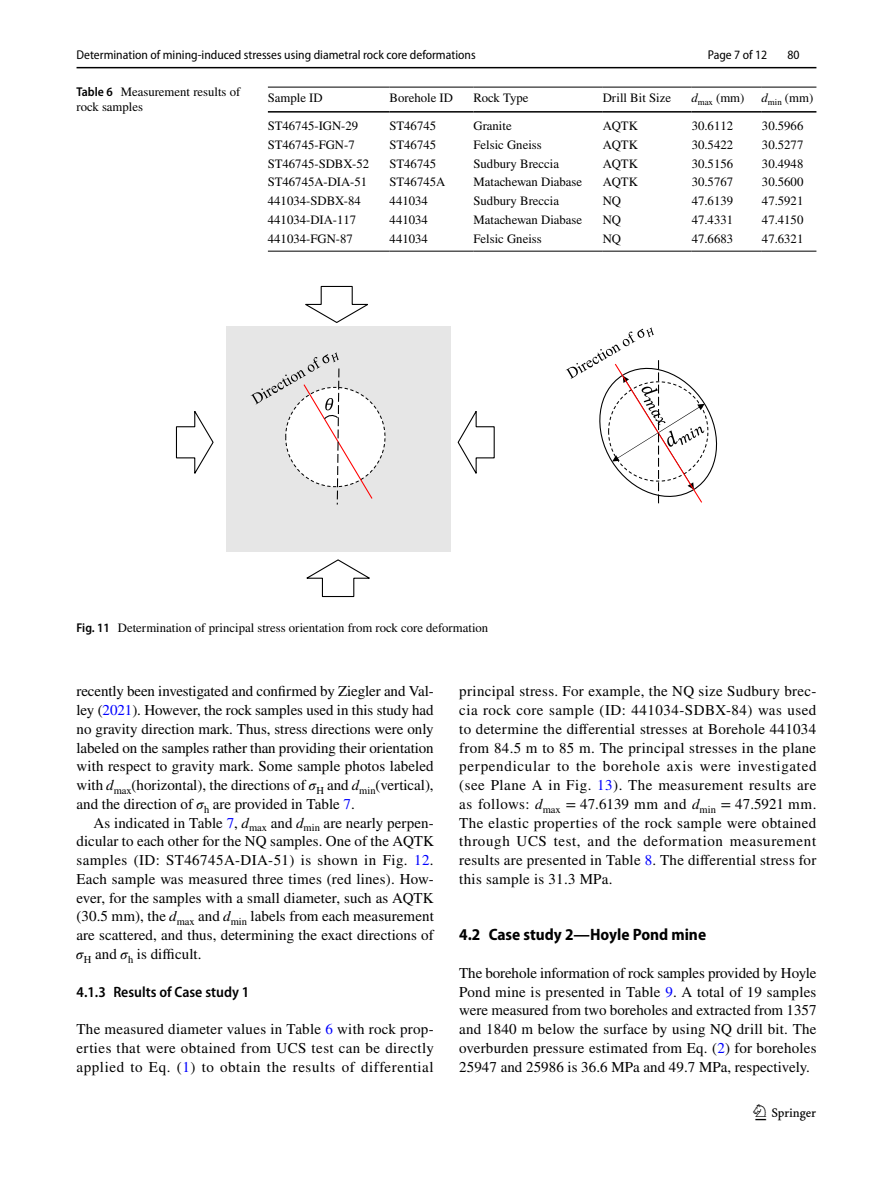
<style>
.page{position:relative;width:893px;height:1187px;background:#fff}
.page>*{position:absolute;margin:0;border:0;box-sizing:border-box;transform-origin:0 0}
.t1{font:22.5px "Springnew Regular 3";color:#000}
.t2{font:700 semi-condensed 16.5px "Myriad Pro";color:#000}
.t3{font:15px/18.8px "STIX";letter-spacing:.005em;color:#000;text-align:justify}
.t4{font:600 semi-condensed 15px "Myriad Pro";color:#000}
.t5{font:12.75px/15px "STIX";color:#000}
.t6{font:semi-condensed 12.75px "Myriad Pro";color:#000}
.s1{font-family:"Myriad Pro";font-weight:600;font-stretch:semi-condensed}
.s2{font-family:"STIX General Italic 30"}
.s3{font-family:"STIX General Italic 31"}
.s4{color:#00f}
.s5{font-family:"STIX General Italic 27"}
.s6{font-family:"STIX Math Italic 25"}
.s7{font-family:"STIX General Italic 32"}
.s8{font-family:"STIX Math Italic 26"}
.s9{font-family:"STIX General Italic 23"}
.s10{font-family:"STIX General Italic 24"}
.s11{font-family:"STIX General Italic 25"}
.s12{font-family:"STIX General Italic 26"}
.s13{font-family:"STIX Math Italic 23"}
.s14{font-family:"STIX Math Italic 24"}
.s15{font-family:"STIX General Italic 28"}
.s16{font-family:"STIX Math Regular 45"}
.s17{font-family:"STIX General Regular 12"}
.s18{font-family:"STIX General Italic 29"}
.s19{font-family:"STIX Math Regular 46"}
.s20{font-family:"STIX General Regular 13"}
</style>
<div class="page">
<hr style="left:77px;top:67px;width:739px;height:1px;background:#000">
<hr style="left:268px;top:87px;width:122px;height:1px;background:#000">
<hr style="left:268px;top:111px;width:122px;height:2px;background:#000">
<hr style="left:390px;top:87px;width:83px;height:1px;background:#000">
<hr style="left:390px;top:111px;width:83px;height:2px;background:#000">
<hr style="left:473px;top:87px;width:130px;height:1px;background:#000">
<hr style="left:473px;top:111px;width:130px;height:2px;background:#000">
<hr style="left:603px;top:87px;width:89px;height:1px;background:#000">
<hr style="left:603px;top:111px;width:89px;height:2px;background:#000">
<hr style="left:692px;top:87px;width:70px;height:1px;background:#000">
<hr style="left:692px;top:111px;width:70px;height:2px;background:#000">
<hr style="left:762px;top:87px;width:54px;height:1px;background:#000">
<hr style="left:762px;top:111px;width:54px;height:2px;background:#000">
<hr style="left:268px;top:251px;width:122px;height:1px;background:#000">
<hr style="left:390px;top:251px;width:83px;height:1px;background:#000">
<hr style="left:473px;top:251px;width:130px;height:1px;background:#000">
<hr style="left:603px;top:251px;width:89px;height:1px;background:#000">
<hr style="left:692px;top:251px;width:70px;height:1px;background:#000">
<hr style="left:762px;top:251px;width:54px;height:1px;background:#000">
<svg style="left:176px;top:286px;width:319px;height:311px"></svg>
<svg style="left:251px;top:352px;width:135px;height:153px"></svg>
<svg style="left:566px;top:327px;width:151px;height:177px"></svg>
<p class="t6" style="left:77px;top:48px;width:401px">Determination of mining‑induced stresses using diametral rock core deformations</p>
<p class="t6" style="left:708px;top:48px;width:61px">Page 7 of 12</p>
<p class="t6" style="left:787px;top:48px;width:14px">80</p>
<p class="t5" style="left:77px;top:85px;width:165px"><span class="s1">Table 6</span> Measurement results of rock samples</p>
<p class="t5" style="left:268px;top:91px;width:56px">Sample ID</p>
<p class="t5" style="left:390px;top:91px;width:65px">Borehole ID</p>
<p class="t5" style="left:473px;top:91px;width:57px">Rock Type</p>
<p class="t5" style="left:603px;top:91px;width:70px">Drill Bit Size</p>
<p class="t5" style="left:691px;top:91px;width:55px"><span class="s2">d</span><sub>max</sub> (mm)</p>
<p class="t5" style="left:762px;top:91px;width:53px"><span class="s3">d</span><sub>min</sub> (mm)</p>
<p class="t5" style="left:268px;top:119px;width:92px">ST46745-IGN-29</p>
<p class="t5" style="left:390px;top:119px;width:48px">ST46745</p>
<p class="t5" style="left:473px;top:119px;width:40px">Granite</p>
<p class="t5" style="left:603px;top:119px;width:37px">AQTK</p>
<p class="t5" style="left:692px;top:119px;width:43px">30.6112</p>
<p class="t5" style="left:762px;top:119px;width:43px">30.5966</p>
<p class="t5" style="left:268px;top:138px;width:88px">ST46745-FGN-7</p>
<p class="t5" style="left:390px;top:138px;width:48px">ST46745</p>
<p class="t5" style="left:473px;top:138px;width:70px">Felsic Gneiss</p>
<p class="t5" style="left:603px;top:138px;width:37px">AQTK</p>
<p class="t5" style="left:692px;top:138px;width:43px">30.5422</p>
<p class="t5" style="left:762px;top:138px;width:43px">30.5277</p>
<p class="t5" style="left:268px;top:157px;width:103px">ST46745-SDBX-52</p>
<p class="t5" style="left:390px;top:157px;width:48px">ST46745</p>
<p class="t5" style="left:473px;top:157px;width:87px">Sudbury Breccia</p>
<p class="t5" style="left:603px;top:157px;width:37px">AQTK</p>
<p class="t5" style="left:692px;top:157px;width:43px">30.5156</p>
<p class="t5" style="left:762px;top:157px;width:43px">30.4948</p>
<p class="t5" style="left:268px;top:175px;width:101px">ST46745A-DIA-51</p>
<p class="t5" style="left:390px;top:175px;width:57px">ST46745A</p>
<p class="t5" style="left:473px;top:175px;width:110px">Matachewan Diabase</p>
<p class="t5" style="left:603px;top:175px;width:37px">AQTK</p>
<p class="t5" style="left:692px;top:175px;width:43px">30.5767</p>
<p class="t5" style="left:762px;top:175px;width:43px">30.5600</p>
<p class="t5" style="left:268px;top:194px;width:94px">441034-SDBX-84</p>
<p class="t5" style="left:390px;top:194px;width:40px">441034</p>
<p class="t5" style="left:473px;top:194px;width:87px">Sudbury Breccia</p>
<p class="t5" style="left:603px;top:194px;width:20px">NQ</p>
<p class="t5" style="left:692px;top:194px;width:43px">47.6139</p>
<p class="t5" style="left:762px;top:194px;width:43px">47.5921</p>
<p class="t5" style="left:268px;top:213px;width:90px">441034-DIA-117</p>
<p class="t5" style="left:390px;top:213px;width:40px">441034</p>
<p class="t5" style="left:473px;top:213px;width:110px">Matachewan Diabase</p>
<p class="t5" style="left:603px;top:213px;width:20px">NQ</p>
<p class="t5" style="left:692px;top:213px;width:43px">47.4331</p>
<p class="t5" style="left:762px;top:213px;width:43px">47.4150</p>
<p class="t5" style="left:268px;top:232px;width:86px">441034-FGN-87</p>
<p class="t5" style="left:390px;top:232px;width:40px">441034</p>
<p class="t5" style="left:473px;top:232px;width:70px">Felsic Gneiss</p>
<p class="t5" style="left:603px;top:232px;width:20px">NQ</p>
<p class="t5" style="left:692px;top:232px;width:43px">47.6683</p>
<p class="t5" style="left:762px;top:232px;width:43px">47.6321</p>
<p class="t5" style="left:77px;top:621px;width:413px"><span class="s1">Fig. 11</span> Determination of principal stress orientation from rock core deformation</p>
<p class="t3" style="left:77px;top:683px;width:359px">recently been investigated and confirmed by Ziegler and Val&shy;ley (<span class="s4">2021</span>). However, the rock samples used in this study had no gravity direction mark. Thus, stress directions were only labeled on the samples rather than providing their orientation with respect to gravity mark. Some sample photos labeled with <span class="s5">d</span><sub>max</sub>(horizontal), the directions of <span class="s6">𝜎</span><sub>H</sub> and <span class="s7">d</span><sub>min</sub>(vertical), and the direction of <span class="s8">𝜎</span><sub>h</sub> are provided in Table <span class="s4">7</span>.</p>
<p class="t3" style="left:76px;top:814px;width:359px;text-indent:18px">As indicated in Table <span class="s4">7</span>, <span class="s9">d</span><sub>max</sub> and <span class="s10">d</span><sub>min</sub> are nearly perpen&shy;dicular to each other for the NQ samples. One of the AQTK samples (ID: ST46745A-DIA-51) is shown in Fig. <span class="s4">12</span>.<br>Each sample was measured three times (red lines). How&shy;ever, for the samples with a small diameter, such as AQTK (30.5 mm), the <span class="s11">d</span><sub>max</sub> and <span class="s12">d</span><sub>min</sub> labels from each measurement are scattered, and thus, determining the exact directions of <span class="s13">𝜎</span><sub>H</sub> and <span class="s14">𝜎</span><sub>h</sub> is difficult.</p>
<p class="t4" style="left:77px;top:983px;width:174px">4.1.3 Results of Case study 1</p>
<p class="t3" style="left:77px;top:1020px;width:359px">The measured diameter values in Table <span class="s4">6</span> with rock prop&shy;erties that were obtained from UCS test can be directly applied to Eq. (<span class="s4">1</span>) to obtain the results of differential</p>
<p class="t3" style="left:459px;top:683px;width:359px">principal stress. For example, the NQ size Sudbury brec&shy;cia rock core sample (ID: 441034-SDBX-84) was used to determine the differential stresses at Borehole 441034 from 84.5 m to 85 m. The principal stresses in the plane perpendicular to the borehole axis were investigated (see Plane A in Fig. <span class="s4">13</span>). The measurement results are as follows: <span class="s15">d</span><sub>max</sub> <span class="s16">=</span> <span class="s17">47.6139</span> mm and <span class="s18">d</span><sub>min</sub> <span class="s19">=</span> <span class="s20">47.5921</span> mm.<br>The elastic properties of the rock sample were obtained through UCS test, and the deformation measurement results are presented in Table <span class="s4">8</span>. The differential stress for this sample is 31.3 MPa.</p>
<p class="t2" style="left:459px;top:925px;width:248px">4.2 Case study 2—Hoyle Pond mine</p>
<p class="t3" style="left:459px;top:964px;width:359px">The borehole information of rock samples provided by Hoyle Pond mine is presented in Table <span class="s4">9</span>. A total of 19 samples were measured from two boreholes and extracted from 1357 and 1840 m below the surface by using NQ drill bit. The overburden pressure estimated from Eq. (<span class="s4">2</span>) for boreholes 25947 and 25986 is 36.6 MPa and 49.7 MPa, respectively.</p>
<h1 class="t1" style="left:755px;top:1104px;width:62px">1 3</h1>
</div>
